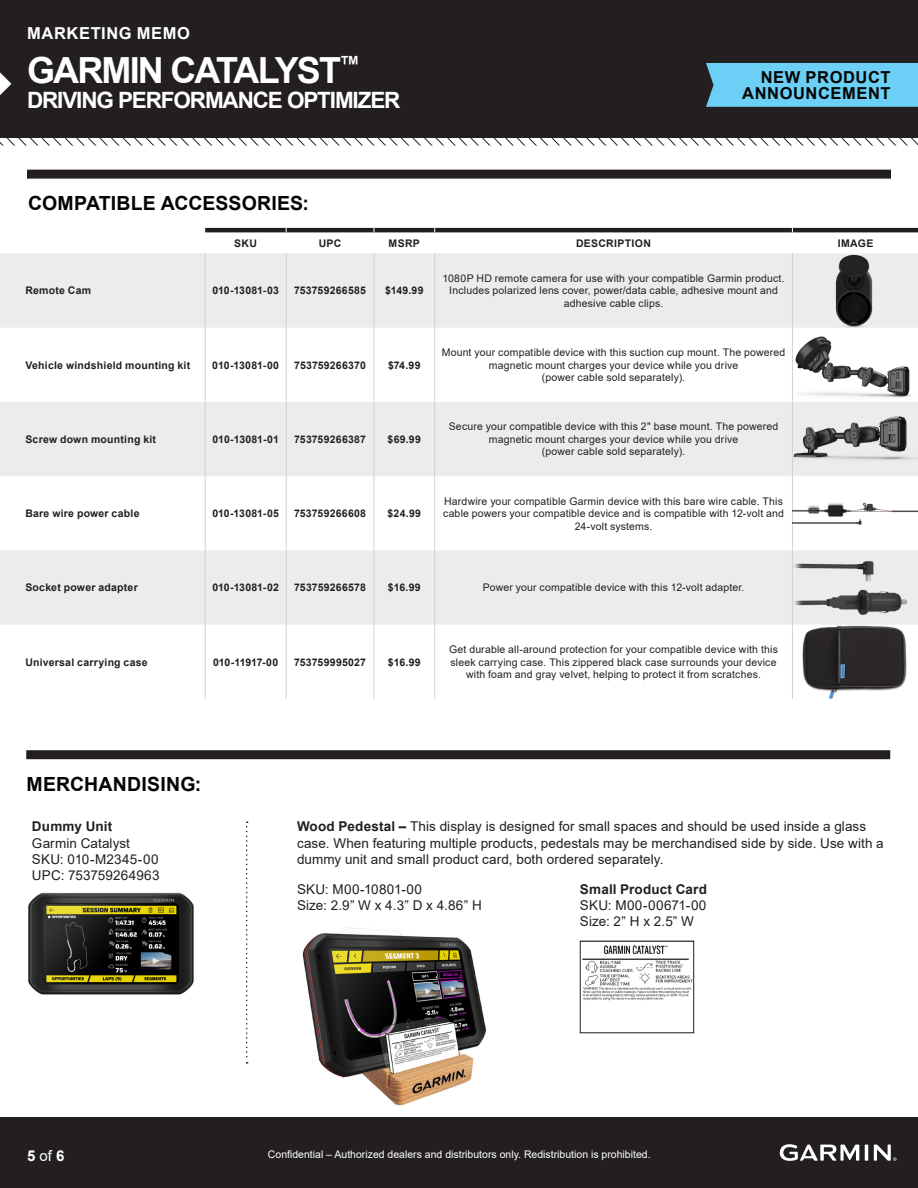
<style>
.page{position:relative;width:918px;height:1188px;background:#fff}
.page>*{position:absolute;margin:0;border:0;box-sizing:border-box;transform-origin:0 0}
.t1{font:700 36px "Arial";letter-spacing:-.05em;color:#fff}
.t2{font:700 22.5px "Arial";letter-spacing:-.05em;color:#fff}
.Headline_-_Black{font:700 19.5px "Arial";letter-spacing:.01em;color:#040503}
.t3{font:700 16.5px/16.5px "Arial";letter-spacing:.035em;color:#040503;text-align:right}
.t4{font:700 16.5px "Arial";letter-spacing:.035em;color:#fff}
.t5{font:700 15px "Arial";color:#fff}
.Body_Copy{font:13.5px/16.2px "Arial";letter-spacing:.005em;color:#231f20}
.Body_Copy-2{font:700 13.5px "Arial";letter-spacing:.01em;color:#231f20}
.Body_Copy-3{font:13.5px "Arial";letter-spacing:.03em;color:#231f20}
.Body_Copy-4{font:10.5px/12.6px "Arial";letter-spacing:.015em;color:#231f20;text-align:center}
.Body_Copy-5{font:700 10.5px "Arial";letter-spacing:.02em;color:#231f20}
.t6{font:10.5px "Arial";color:#fff}
.Body_Copy-6{font:700 10.5px "Arial";color:#231f20}
.Headline_-_Black-2{font:700 10.5px "Arial";letter-spacing:.035em;color:#231f20}
.Body_Copy-7{font:700 10.5px "Arial";letter-spacing:-.01em;color:#231f20}
.s1{font-weight:400}
.s2{font-weight:700}
</style>
<div class="page">
<div style="left:0;top:0;width:918px;height:137px;background:#231f20"></div>
<div style="left:0;top:1118px;width:918px;height:70px;background:#231f20"></div>
<svg style="left:780px;top:1144px;width:117px;height:17px"></svg>
<div style="left:706px;top:63px;width:212px;height:44px;background:#6bcff6"></div>
<svg style="left:0;top:137px;width:918px;height:9px"></svg>
<svg style="left:0;top:72px;width:11px;height:23px"></svg>
<div style="left:27px;top:170px;width:864px;height:9px;background:#231f20"></div>
<svg style="left:0;top:253px;width:918px;height:372px;fill:#ececee"></svg>
<hr style="left:205px;top:253px;width:1px;height:75px;background:#d1d2d4">
<hr style="left:286px;top:253px;width:1px;height:75px;background:#d1d2d4">
<hr style="left:374px;top:253px;width:1px;height:75px;background:#d1d2d4">
<hr style="left:434px;top:253px;width:1px;height:75px;background:#d1d2d4">
<hr style="left:205px;top:328px;width:1px;height:74px;background:#d1d2d4">
<hr style="left:286px;top:328px;width:1px;height:74px;background:#d1d2d4">
<hr style="left:374px;top:328px;width:1px;height:74px;background:#d1d2d4">
<hr style="left:434px;top:328px;width:1px;height:74px;background:#d1d2d4">
<hr style="left:205px;top:402px;width:1px;height:74px;background:#d1d2d4">
<hr style="left:286px;top:402px;width:1px;height:74px;background:#d1d2d4">
<hr style="left:374px;top:402px;width:1px;height:74px;background:#d1d2d4">
<hr style="left:434px;top:402px;width:1px;height:74px;background:#d1d2d4">
<hr style="left:205px;top:476px;width:1px;height:74px;background:#d1d2d4">
<hr style="left:286px;top:476px;width:1px;height:74px;background:#d1d2d4">
<hr style="left:374px;top:476px;width:1px;height:74px;background:#d1d2d4">
<hr style="left:434px;top:476px;width:1px;height:74px;background:#d1d2d4">
<hr style="left:205px;top:550px;width:1px;height:75px;background:#d1d2d4">
<hr style="left:286px;top:550px;width:1px;height:75px;background:#d1d2d4">
<hr style="left:374px;top:550px;width:1px;height:75px;background:#d1d2d4">
<hr style="left:434px;top:550px;width:1px;height:75px;background:#d1d2d4">
<hr style="left:205px;top:625px;width:1px;height:74px;background:#d1d2d4">
<hr style="left:286px;top:625px;width:1px;height:74px;background:#d1d2d4">
<hr style="left:374px;top:625px;width:1px;height:74px;background:#d1d2d4">
<hr style="left:434px;top:625px;width:1px;height:74px;background:#d1d2d4">
<hr style="left:792px;top:253px;width:1px;height:75px;background:#d1d2d4">
<hr style="left:792px;top:328px;width:1px;height:74px;background:#d1d2d4">
<hr style="left:792px;top:402px;width:1px;height:74px;background:#d1d2d4">
<hr style="left:792px;top:476px;width:1px;height:74px;background:#d1d2d4">
<hr style="left:792px;top:550px;width:1px;height:75px;background:#d1d2d4">
<hr style="left:792px;top:625px;width:1px;height:74px;background:#d1d2d4">
<hr style="left:205px;top:228px;width:713px;height:4px;background:#231f20">
<img style="left:793px;top:492px;width:125px;height:45px">
<img style="left:793px;top:336px;width:125px;height:64px">
<img style="left:793px;top:416px;width:125px;height:46px">
<img style="left:834px;top:253px;width:41px;height:77px">
<img style="left:781px;top:559px;width:137px;height:57px">
<div style="left:26px;top:750px;width:864px;height:9px;background:#231f20"></div>
<img style="left:582px;top:945px;width:110px;height:56px">
<div style="left:580px;top:941px;width:114px;height:92px;border:1px solid #231f20"></div>
<img style="left:28px;top:892px;width:166px;height:103px">
<img style="left:302px;top:927px;width:185px;height:179px">
<svg style="left:246px;top:822px;width:2px;height:242px"></svg>
<img style="left:802px;top:625px;width:105px;height:74px">
<p class="t4" style="left:27px;top:22px;width:164px">MARKETING MEMO</p>
<p class="t1" style="left:27px;top:45px;width:335px">GARMIN CATALYST<sup>™</sup></p>
<p class="t2" style="left:27px;top:84px;width:375px">DRIVING PERFORMANCE OPTIMIZER</p>
<h3 class="t3" style="left:742px;top:69px;width:150px">NEW PRODUCT<br>ANNOUNCEMENT</h3>
<p class="Headline_-_Black" style="left:28px;top:190px;width:282px">COMPATIBLE ACCESSORIES:</p>
<p class="Headline_-_Black-2" style="left:234px;top:236px;width:24px">SKU</p>
<p class="Headline_-_Black-2" style="left:319px;top:236px;width:24px">UPC</p>
<p class="Headline_-_Black-2" style="left:389px;top:236px;width:33px">MSRP</p>
<p class="Headline_-_Black-2" style="left:576px;top:236px;width:77px">DESCRIPTION</p>
<p class="Headline_-_Black-2" style="left:838px;top:236px;width:37px">IMAGE</p>
<p class="Body_Copy-5" style="left:25px;top:283px;width:67px">Remote Cam</p>
<p class="Body_Copy-6" style="left:212px;top:283px;width:68px">010-13081-03</p>
<p class="Body_Copy-5" style="left:294px;top:283px;width:73px">753759266585</p>
<p class="Body_Copy-5" style="left:385px;top:283px;width:40px">$149.99</p>
<p class="Body_Copy-4" style="left:442px;top:272px;width:344px">1080P HD remote camera for use with your compatible Garmin product.<br>Includes polarized lens cover, power/data cable, adhesive mount and adhesive cable clips.</p>
<p class="Body_Copy-5" style="left:25px;top:358px;width:166px">Vehicle windshield mounting kit</p>
<p class="Body_Copy-6" style="left:212px;top:358px;width:68px">010-13081-00</p>
<p class="Body_Copy-5" style="left:294px;top:358px;width:73px">753759266370</p>
<p class="Body_Copy-5" style="left:388px;top:358px;width:34px">$74.99</p>
<p class="Body_Copy-5" style="left:25px;top:432px;width:132px">Screw down mounting kit</p>
<p class="Body_Copy-6" style="left:212px;top:432px;width:68px">010-13081-01</p>
<p class="Body_Copy-5" style="left:294px;top:432px;width:73px">753759266387</p>
<p class="Body_Copy-5" style="left:388px;top:432px;width:35px">$69.99</p>
<p class="Body_Copy-5" style="left:25px;top:506px;width:116px">Bare wire power cable</p>
<p class="Body_Copy-6" style="left:212px;top:506px;width:68px">010-13081-05</p>
<p class="Body_Copy-5" style="left:294px;top:506px;width:74px">753759266608</p>
<p class="Body_Copy-5" style="left:388px;top:506px;width:35px">$24.99</p>
<p class="Body_Copy-4" style="left:442px;top:346px;width:345px">Mount your compatible device with this suction cup mount. The powered magnetic mount charges your device while you drive</p>
<p class="Body_Copy-4" style="left:542px;top:371px;width:145px">(power cable sold separately).</p>
<p class="Body_Copy-4" style="left:449px;top:420px;width:331px">Secure your compatible device with this 2" base mount. The powered magnetic mount charges your device while you drive</p>
<p class="Body_Copy-4" style="left:542px;top:445px;width:145px">(power cable sold separately).</p>
<p class="Body_Copy-4" style="left:443px;top:494px;width:342px">Hardwire your compatible Garmin device with this bare wire cable. This cable powers your compatible device and is compatible with 12-volt and<br>24-volt systems.</p>
<p class="Body_Copy-5" style="left:25px;top:580px;width:114px">Socket power adapter</p>
<p class="Body_Copy-6" style="left:212px;top:580px;width:68px">010-13081-02</p>
<p class="Body_Copy-5" style="left:294px;top:580px;width:73px">753759266578</p>
<p class="Body_Copy-5" style="left:388px;top:580px;width:34px">$16.99</p>
<p class="Body_Copy-4" style="left:483px;top:581px;width:263px">Power your compatible device with this 12-volt adapter.</p>
<p class="Body_Copy-5" style="left:25px;top:655px;width:124px">Universal carrying case</p>
<p class="Body_Copy-7" style="left:213px;top:655px;width:67px">010-11917-00</p>
<p class="Body_Copy-5" style="left:294px;top:655px;width:73px">753759995027</p>
<p class="Body_Copy-5" style="left:388px;top:655px;width:34px">$16.99</p>
<p class="Body_Copy-4" style="left:449px;top:643px;width:330px">Get durable all-around protection for your compatible device with this sleek carrying case. This zippered black case surrounds your device with foam and gray velvet, helping to protect it from scratches.</p>
<p class="Headline_-_Black" style="left:27px;top:770px;width:176px">MERCHANDISING:</p>
<p class="Body_Copy-2" style="left:32px;top:817px;width:82px">Dummy Unit</p>
<p class="Body_Copy" style="left:32px;top:835px;width:100px">Garmin Catalyst</p>
<p class="Body_Copy" style="left:32px;top:851px;width:128px">SKU: 010-M2345-00</p>
<p class="Body_Copy" style="left:32px;top:867px;width:129px">UPC: 753759264963</p>
<h3 class="t5" style="left:27px;top:1145px;width:39px">5 <span class="s1">of</span> 6</h3>
<p class="Body_Copy" style="left:297px;top:818px;width:588px"><span class="s2">Wood Pedestal –</span> This display is designed for small spaces and should be used inside a glass case. When featuring multiple products, pedestals may be merchandised side by side. Use with a dummy unit and small product card, both ordered separately.</p>
<p class="Body_Copy-2" style="left:580px;top:880px;width:128px">Small Product Card</p>
<p class="Body_Copy-3" style="left:580px;top:896px;width:128px">SKU: M00-00671-00</p>
<p class="Body_Copy" style="left:580px;top:913px;width:115px">Size: 2” H x 2.5” W</p>
<p class="Body_Copy" style="left:297px;top:881px;width:127px">SKU: M00-10801-00</p>
<p class="Body_Copy" style="left:297px;top:897px;width:186px">Size: 2.9” W x 4.3” D x 4.86” H</p>
<p class="t6" style="left:268px;top:1147px;width:384px">Confidential – Authorized dealers and distributors only. Redistribution is prohibited.</p>
</div>
